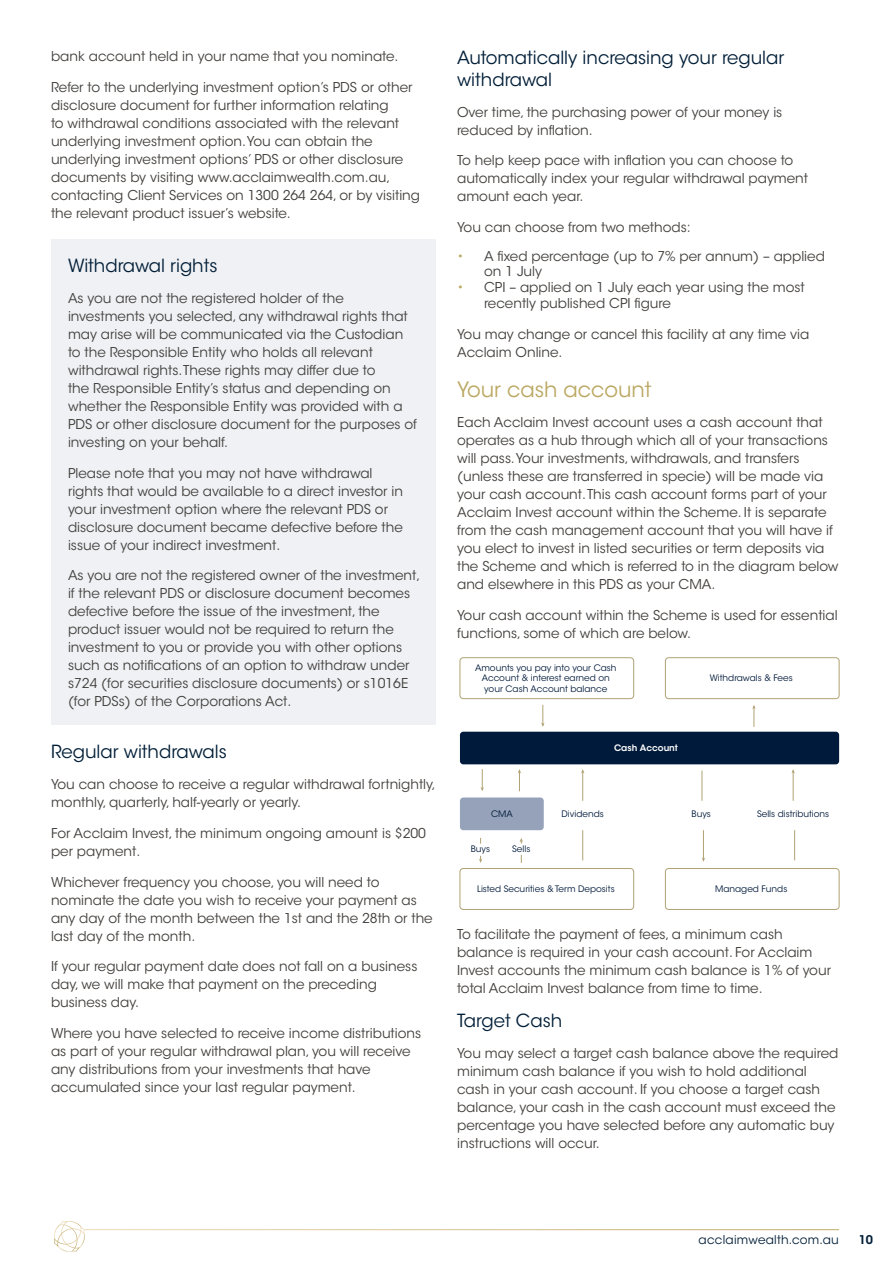
<style>
.page{position:relative;width:893px;height:1263px;background:#fff}
.page>*{position:absolute;margin:0;border:0;box-sizing:border-box;transform-origin:0 0}
.t1{font:21px "ITC Avant Garde Std";color:#bba863}
.t2{font:18px/21.6px "ITC Avant Garde Std";color:#021f38}
.t3{font:13.5px/18px "ITC Avant Garde Std";color:#43403d}
.t4{font:12px "ITC Avant Garde Std";letter-spacing:.02em;color:#021f38}
.t5{font:600 12px "ITC Avant Garde Std";color:#021f38}
.t6{font:8.85px/10.6px "ITC Avant Garde Std";color:#001a3b;text-align:center}
.t7{font:600 8.85px "ITC Avant Garde Std";color:#fff}
.s1{color:#bba863}
</style>
<div class="page">
<div style="left:51px;top:240px;width:385px;height:485px;background:#eff1f5"></div>
<div style="left:460px;top:657px;width:174px;height:42px;border:1px solid #b0a273;border-radius:3px"></div>
<div style="left:460px;top:797px;width:84px;height:33px;background:#95a2b9;border-radius:3px"></div>
<div style="left:665px;top:657px;width:174px;height:42px;border:1px solid #b0a273;border-radius:3px"></div>
<div style="left:460px;top:868px;width:174px;height:42px;border:1px solid #b0a273;border-radius:3px"></div>
<div style="left:665px;top:868px;width:174px;height:42px;border:1px solid #b0a273;border-radius:3px"></div>
<div style="left:460px;top:732px;width:379px;height:32px;background:#001a3b;border-radius:3px"></div>
<svg style="left:541px;top:705px;width:3px;height:22px"></svg>
<svg style="left:481px;top:769px;width:3px;height:22px"></svg>
<svg style="left:518px;top:769px;width:3px;height:22px"></svg>
<svg style="left:479px;top:856px;width:3px;height:7px"></svg>
<svg style="left:520px;top:838px;width:3px;height:6px"></svg>
<hr style="left:582px;top:770px;width:1px;height:31px;background:#b0a273">
<hr style="left:793px;top:770px;width:1px;height:31px;background:#b0a273">
<hr style="left:702px;top:770px;width:1px;height:31px;background:#b0a273">
<hr style="left:703px;top:830px;width:1px;height:30px;background:#b0a273">
<hr style="left:794px;top:830px;width:1px;height:30px;background:#b0a273">
<hr style="left:582px;top:830px;width:1px;height:30px;background:#b0a273">
<svg style="left:752px;top:705px;width:4px;height:22px"></svg>
<svg style="left:54px;top:1221px;width:31px;height:31px"></svg>
<hr style="left:84px;top:1229px;width:755px;height:1px;background:#fff">
<p class="t3" style="left:51px;top:47px;width:349px">bank account held in your name that you nominate.</p>
<p class="t3" style="left:51px;top:78px;width:371px">Refer to the underlying investment option’s PDS or other disclosure document for further information relating<br>to withdrawal conditions associated with the relevant underlying investment option. You can obtain the underlying investment options’ PDS or other disclosure documents by visiting www.acclaimwealth.com.au, contacting Client Services on 1300 264 264, or by visiting the relevant product issuer’s website.</p>
<h2 class="t2" style="left:68px;top:255px;width:151px">Withdrawal rights</h2>
<p class="t3" style="left:68px;top:289px;width:350px">As you are not the registered holder of the investments you selected, any withdrawal rights that may arise will be communicated via the Custodian to the Responsible Entity who holds all relevant withdrawal rights. These rights may differ due to<br>the Responsible Entity’s status and depending on whether the Responsible Entity was provided with a PDS or other disclosure document for the purposes of investing on your behalf.</p>
<p class="t3" style="left:68px;top:464px;width:336px">Please note that you may not have withdrawal rights that would be available to a direct investor in your investment option where the relevant PDS or disclosure document became defective before the issue of your indirect investment.</p>
<p class="t3" style="left:68px;top:566px;width:354px">As you are not the registered owner of the investment, if the relevant PDS or disclosure document becomes defective before the issue of the investment, the product issuer would not be required to return the investment to you or provide you with other options such as notifications of an option to withdraw under s724 (for securities disclosure documents) or s1016E (for PDSs) of the Corporations Act.</p>
<h2 class="t2" style="left:51px;top:741px;width:177px">Regular withdrawals</h2>
<p class="t3" style="left:51px;top:775px;width:386px">You can choose to receive a regular withdrawal fortnightly, monthly, quarterly, half-yearly or yearly.</p>
<p class="t3" style="left:51px;top:824px;width:377px">For Acclaim Invest, the minimum ongoing amount is $200 per payment.</p>
<p class="t3" style="left:51px;top:873px;width:383px">Whichever frequency you choose, you will need to nominate the date you wish to receive your payment as any day of the month between the 1st and the 28th or the last day of the month.</p>
<p class="t3" style="left:51px;top:958px;width:368px">If your regular payment date does not fall on a business day, we will make that payment on the preceding business day.</p>
<p class="t3" style="left:51px;top:1024px;width:372px">Where you have selected to receive income distributions as part of your regular withdrawal plan, you will receive any distributions from your investments that have accumulated since your last regular payment.</p>
<h2 class="t2" style="left:457px;top:47px;width:329px">Automatically increasing your regular withdrawal</h2>
<p class="t3" style="left:457px;top:103px;width:327px">Over time, the purchasing power of your money is reduced by inflation.</p>
<p class="t3" style="left:457px;top:152px;width:353px">To help keep pace with inflation you can choose to automatically index your regular withdrawal payment amount each year.</p>
<p class="t3" style="left:457px;top:218px;width:235px">You can choose from two methods:</p>
<p class="t3" style="left:484px;top:248px;width:342px;line-height:15.8px;text-indent:-27px"><span class="s1">•</span> A fixed percentage (up to 7% per annum) – applied on 1 July</p>
<p class="t3" style="left:484px;top:280px;width:322px;line-height:15.8px;text-indent:-27px"><span class="s1">•</span> CPI – applied on 1 July each year using the most recently published CPI figure</p>
<p class="t3" style="left:457px;top:325px;width:354px">You may change or cancel this facility at any time via<br>Acclaim Online.</p>
<h1 class="t1" style="left:457px;top:376px;width:196px">Your cash account</h1>
<p class="t3" style="left:457px;top:414px;width:383px">Each Acclaim Invest account uses a cash account that operates as a hub through which all of your transactions will pass. Your investments, withdrawals, and transfers (unless these are transferred in specie) will be made via your cash account. This cash account forms part of your Acclaim Invest account within the Scheme. It is separate from the cash management account that you will have if you elect to invest in listed securities or term deposits via the Scheme and which is referred to in the diagram below and elsewhere in this PDS as your CMA.</p>
<p class="t3" style="left:457px;top:606px;width:382px">Your cash account within the Scheme is used for essential functions, some of which are below.</p>
<p class="t6" style="left:475px;top:662px;width:143px">Amounts you pay into your Cash<br>Account &amp; interest earned on your Cash Account balance</p>
<p class="t6" style="left:710px;top:673px;width:84px">Withdrawals &amp; Fees</p>
<p class="t7" style="left:614px;top:742px;width:65px">Cash Account</p>
<p class="t6" style="left:491px;top:809px;width:23px">CMA</p>
<p class="t6" style="left:562px;top:809px;width:44px">Dividends</p>
<p class="t6" style="left:471px;top:843px;width:21px">Buys</p>
<p class="t6" style="left:512px;top:843px;width:20px">Sells</p>
<p class="t6" style="left:692px;top:809px;width:21px">Buys</p>
<p class="t6" style="left:757px;top:809px;width:74px">Sells distributions</p>
<p class="t6" style="left:477px;top:884px;width:139px">Listed Securities &amp; Term Deposits</p>
<p class="t6" style="left:715px;top:884px;width:74px">Managed Funds</p>
<p class="t3" style="left:457px;top:925px;width:375px">To facilitate the payment of fees, a minimum cash balance is required in your cash account. For Acclaim Invest accounts the minimum cash balance is 1% of your total Acclaim Invest balance from time to time.</p>
<h2 class="t2" style="left:457px;top:1010px;width:107px">Target Cash</h2>
<p class="t3" style="left:457px;top:1044px;width:383px">You may select a target cash balance above the required minimum cash balance if you wish to hold additional cash in your cash account. If you choose a target cash balance, your cash in the cash account must exceed the percentage you have selected before any automatic buy instructions will occur.</p>
<p class="t4" style="left:699px;top:1232px;width:142px">acclaimwealth.com.au</p>
<p class="t5" style="left:859px;top:1232px;width:16px">10</p>
</div>
